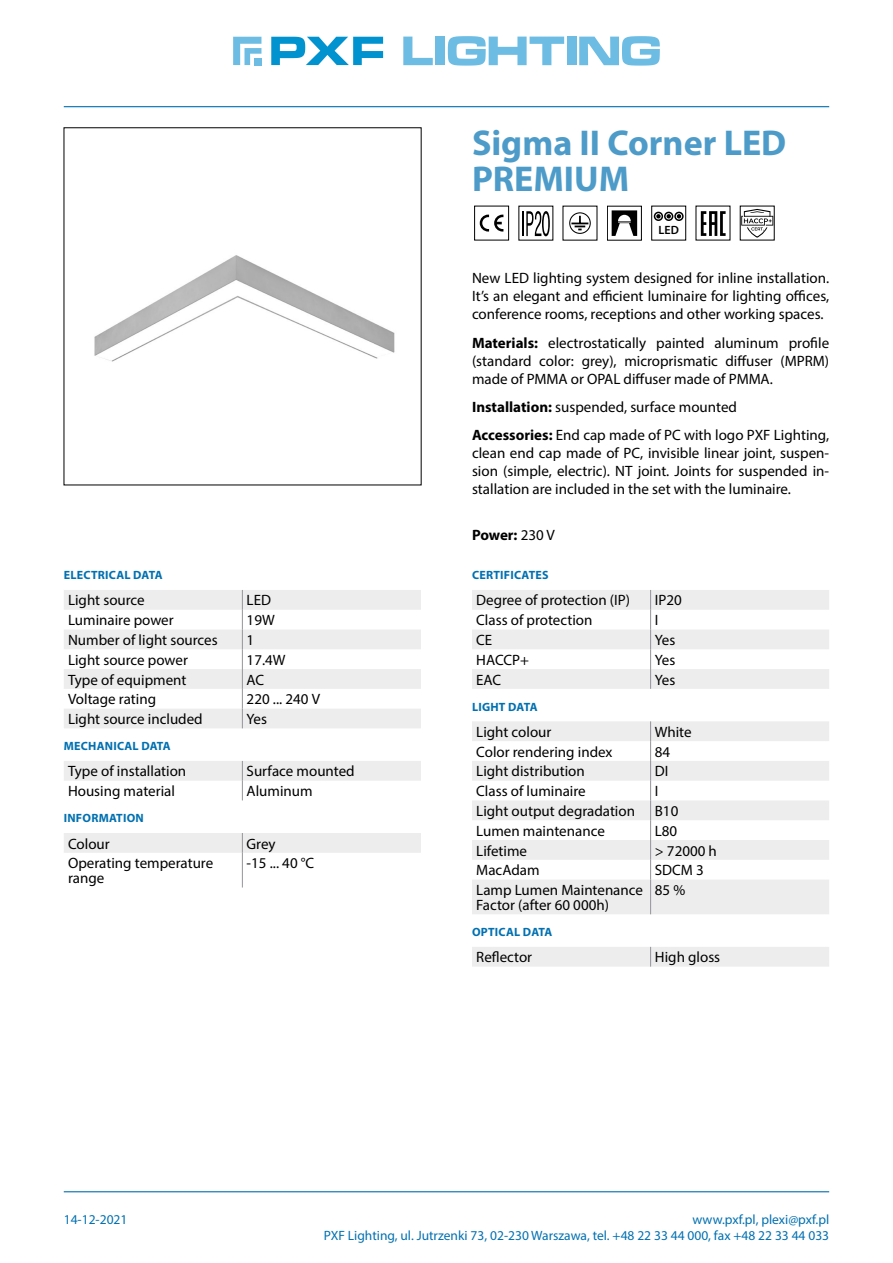
<style>
.page{position:relative;width:893px;height:1263px;background:#fff}
.page>*{position:absolute;margin:0;border:0;box-sizing:border-box;transform-origin:0 0}
.nazwa_produktu{font:700 36px/36px "Myriad Pro";color:#4d9bc8}
.opis_blokowy{font:15px/18px "Myriad Pro";color:#000;text-align:justify}
.techniczna_body{font:15px/15px "Myriad Pro";color:#000}
.opis_blokowy-2{font:700 15px "Myriad Pro";letter-spacing:-.01em;color:#000}
.t1{font:13.5px/16.2px "Myriad Pro";color:#0070b1;text-align:right}
.techniczna_naglowek{font:700 12px "Myriad Pro";letter-spacing:.02em;color:#0070b1}
.t2{font:600 12px "Myriad Pro";color:#000}
.s1{font-weight:700}
.s2{font-weight:400}
</style>
<div class="page">
<hr style="left:64px;top:106px;width:765px;height:1px;background:#0070b1">
<hr style="left:64px;top:1191px;width:765px;height:1px;background:#0070b1">
<svg style="left:271px;top:37px;width:112px;height:28px"></svg>
<svg style="left:233px;top:37px;width:28px;height:28px"></svg>
<svg style="left:403px;top:37px;width:30px;height:28px"></svg>
<div style="left:436px;top:37px;width:9px;height:28px;background:#6dbce3"></div>
<div style="left:567px;top:37px;width:9px;height:28px;background:#6dbce3"></div>
<svg style="left:448px;top:36px;width:116px;height:30px"></svg>
<svg style="left:579px;top:36px;width:81px;height:30px"></svg>
<svg style="left:472px;top:590px;width:357px;height:99px"></svg>
<svg style="left:472px;top:721px;width:357px;height:193px;fill:#ededee"></svg>
<svg style="left:650px;top:721px;width:1px;height:158px"></svg>
<hr style="left:650px;top:879px;width:1px;height:35px;background:#939598">
<div style="left:472px;top:947px;width:357px;height:20px;background:#ededee"></div>
<svg style="left:64px;top:761px;width:357px;height:39px"></svg>
<svg style="left:64px;top:590px;width:357px;height:138px;fill:#ededee"></svg>
<svg style="left:242px;top:590px;width:1px;height:138px"></svg>
<div style="left:64px;top:833px;width:357px;height:20px;background:#ededee"></div>
<hr style="left:242px;top:853px;width:1px;height:34px;background:#939598">
<img style="left:94px;top:255px;width:301px;height:107px">
<div style="left:474px;top:206px;width:35px;height:34px;background:#fff;border:1px solid #000"></div>
<svg style="left:480px;top:215px;width:23px;height:17px"></svg>
<svg style="left:519px;top:206px;width:34px;height:34px"></svg>
<svg style="left:523px;top:211px;width:27px;height:25px"></svg>
<div style="left:569px;top:212px;width:22px;height:22px;border:1px solid #000;border-radius:50%"></div>
<svg style="left:571px;top:216px;width:17px;height:14px"></svg>
<div style="left:607px;top:206px;width:35px;height:34px;border:1px solid #000"></div>
<svg style="left:612px;top:210px;width:25px;height:26px"></svg>
<div style="left:651px;top:206px;width:35px;height:34px;background:#fff;border:1px solid #000"></div>
<div style="left:654px;top:212px;width:9px;height:9px;border:2px solid #000;border-radius:50%"></div>
<div style="left:664px;top:212px;width:9px;height:9px;border:2px solid #000;border-radius:50%"></div>
<svg style="left:656px;top:214px;width:15px;height:4px"></svg>
<div style="left:674px;top:212px;width:10px;height:9px;border:2px solid #000;border-radius:50%"></div>
<svg style="left:677px;top:214px;width:4px;height:4px"></svg>
<svg style="left:701px;top:211px;width:25px;height:25px"></svg>
<svg style="left:741px;top:209px;width:32px;height:29px"></svg>
<p class="nazwa_produktu" style="left:472px;top:123px;width:316px">Sigma II Corner LED<br>PREMIUM</p>
<p class="t2" style="left:659px;top:223px;width:22px">LED</p>
<p class="techniczna_naglowek" style="left:64px;top:567px;width:100px">ELECTRICAL DATA</p>
<p class="techniczna_body" style="left:68px;top:593px;width:78px">Light source</p>
<p class="techniczna_body" style="left:247px;top:593px;width:26px">LED</p>
<p class="techniczna_body" style="left:68px;top:612px;width:107px">Luminaire power</p>
<p class="techniczna_body" style="left:247px;top:612px;width:30px">19W</p>
<p class="techniczna_body" style="left:68px;top:632px;width:151px">Number of light sources</p>
<p class="techniczna_body" style="left:247px;top:632px;width:9px">1</p>
<p class="techniczna_body" style="left:68px;top:652px;width:121px">Light source power</p>
<p class="techniczna_body" style="left:247px;top:652px;width:40px">17.4W</p>
<p class="techniczna_body" style="left:68px;top:672px;width:120px">Type of equipment</p>
<p class="techniczna_body" style="left:247px;top:672px;width:19px">AC</p>
<p class="techniczna_body" style="left:68px;top:691px;width:90px">Voltage rating</p>
<p class="techniczna_body" style="left:247px;top:691px;width:75px">220 ... 240 V</p>
<p class="techniczna_body" style="left:68px;top:711px;width:136px">Light source included</p>
<p class="techniczna_body" style="left:247px;top:711px;width:22px">Yes</p>
<p class="techniczna_naglowek" style="left:64px;top:738px;width:108px">MECHANICAL DATA</p>
<p class="techniczna_body" style="left:68px;top:764px;width:120px">Type of installation</p>
<p class="techniczna_body" style="left:247px;top:764px;width:110px">Surface mounted</p>
<p class="techniczna_body" style="left:68px;top:783px;width:108px">Housing material</p>
<p class="techniczna_body" style="left:247px;top:783px;width:68px">Aluminum</p>
<p class="techniczna_naglowek" style="left:64px;top:810px;width:82px">INFORMATION</p>
<p class="techniczna_body" style="left:68px;top:836px;width:43px">Colour</p>
<p class="techniczna_body" style="left:247px;top:836px;width:31px">Grey</p>
<p class="techniczna_body" style="left:68px;top:855px;width:147px">Operating temperature range</p>
<p class="techniczna_body" style="left:247px;top:855px;width:69px">-15 ... 40 °C</p>
<p class="opis_blokowy" style="left:472px;top:269px;width:359px">New LED lighting system designed for inline installation.<br>It’s an elegant and efficient luminaire for lighting offices, conference rooms, receptions and other working spaces.</p>
<p class="opis_blokowy" style="left:472px;top:333px;width:359px"><span class="s1">Materials:</span> electrostatically painted aluminum profile (standard color: grey), microprismatic diffuser (MPRM) made of PMMA or OPAL diffuser made of PMMA.</p>
<p class="opis_blokowy" style="left:472px;top:398px;width:266px"><span class="s1">Installation:</span> suspended, surface mounted</p>
<p class="opis_blokowy" style="left:472px;top:426px;width:359px"><span class="s1">Accessories:</span> End cap made of PC with logo PXF Lighting, clean end cap made of PC, invisible linear joint, suspen&shy;sion (simple, electric). NT joint. Joints for suspended in&shy;stallation are included in the set with the luminaire.</p>
<p class="opis_blokowy-2" style="left:472px;top:526px;width:84px">Power: <span class="s2">230 V</span></p>
<p class="techniczna_naglowek" style="left:472px;top:567px;width:78px">CERTIFICATES</p>
<p class="techniczna_body" style="left:476px;top:593px;width:155px">Degree of protection (IP)</p>
<p class="techniczna_body" style="left:655px;top:593px;width:28px">IP20</p>
<p class="techniczna_body" style="left:476px;top:612px;width:118px">Class of protection</p>
<p class="techniczna_body" style="left:655px;top:612px;width:5px">I</p>
<p class="techniczna_body" style="left:476px;top:632px;width:18px">CE</p>
<p class="techniczna_body" style="left:655px;top:632px;width:22px">Yes</p>
<p class="techniczna_body" style="left:476px;top:652px;width:54px">HACCP+</p>
<p class="techniczna_body" style="left:655px;top:652px;width:22px">Yes</p>
<p class="techniczna_body" style="left:476px;top:672px;width:27px">EAC</p>
<p class="techniczna_body" style="left:655px;top:672px;width:22px">Yes</p>
<p class="techniczna_naglowek" style="left:472px;top:699px;width:67px">LIGHT DATA</p>
<p class="techniczna_body" style="left:476px;top:724px;width:77px">Light colour</p>
<p class="techniczna_body" style="left:655px;top:724px;width:38px">White</p>
<p class="techniczna_body" style="left:476px;top:744px;width:138px">Color rendering index</p>
<p class="techniczna_body" style="left:655px;top:744px;width:17px">84</p>
<p class="techniczna_body" style="left:476px;top:764px;width:110px">Light distribution</p>
<p class="techniczna_body" style="left:655px;top:764px;width:15px">DI</p>
<p class="techniczna_body" style="left:476px;top:783px;width:111px">Class of luminaire</p>
<p class="techniczna_body" style="left:655px;top:783px;width:5px">I</p>
<p class="techniczna_body" style="left:476px;top:803px;width:160px">Light output degradation</p>
<p class="techniczna_body" style="left:655px;top:803px;width:25px">B10</p>
<p class="techniczna_body" style="left:476px;top:823px;width:130px">Lumen maintenance</p>
<p class="techniczna_body" style="left:655px;top:823px;width:24px">L80</p>
<p class="techniczna_body" style="left:476px;top:843px;width:52px">Lifetime</p>
<p class="techniczna_body" style="left:655px;top:843px;width:64px">&gt; 72000 h</p>
<p class="techniczna_body" style="left:476px;top:862px;width:65px">MacAdam</p>
<p class="techniczna_body" style="left:655px;top:862px;width:51px">SDCM 3</p>
<p class="techniczna_body" style="left:476px;top:882px;width:168px">Lamp Lumen Maintenance<br>Factor (after 60 000h)</p>
<p class="techniczna_body" style="left:655px;top:882px;width:32px">85%</p>
<p class="techniczna_naglowek" style="left:472px;top:924px;width:82px">OPTICAL DATA</p>
<p class="techniczna_body" style="left:476px;top:949px;width:57px">Reflector</p>
<p class="techniczna_body" style="left:655px;top:949px;width:67px">High gloss</p>
<p class="t1" style="left:64px;top:1211px;width:65px">14-12-2021</p>
<p class="t1" style="left:324px;top:1211px;width:507px">www.pxf.pl, plexi@pxf.pl<br>PXF Lighting, ul. Jutrzenki 73, 02-230 Warszawa, tel. +48 22 33 44 000, fax +48 22 33 44 033</p>
</div>
